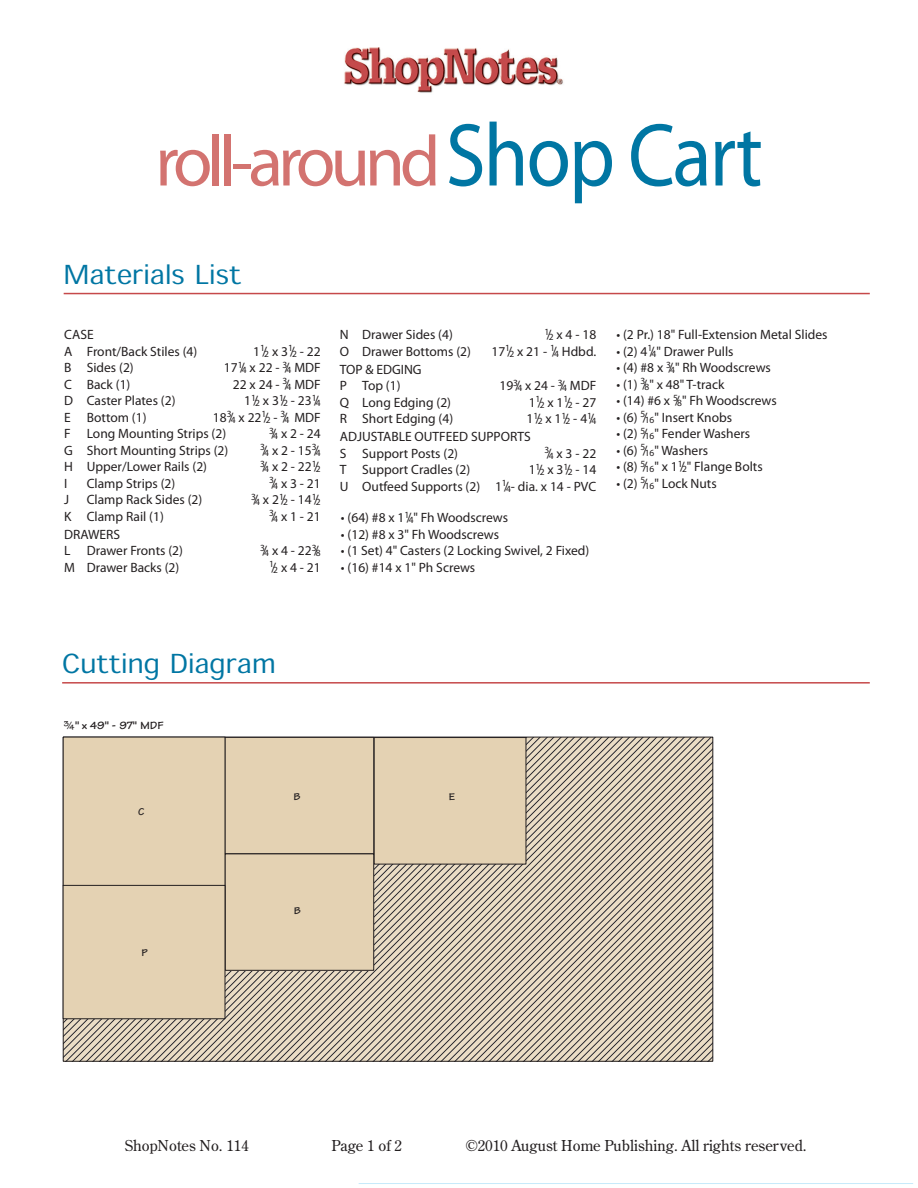
<style>
.page{position:relative;width:918px;height:1188px;background:#fff}
.page>*{position:absolute;margin:0;border:0;box-sizing:border-box;transform-origin:0 0}
.t1{font:72px "Myriad Pro";letter-spacing:-.07em;color:#d37370}
.t2{font:27px "Adobe Sans MM";color:#0076a3}
.SN_Folio{font:15px "Century Old Style Std";color:#231f20}
.t3{font:13.5px "Myriad Pro";color:#231f20}
.t4{font:700 11.25px "Tekton Expanded";color:#231f20}
.t5{font:700 10.5px "Tekton Expanded";color:#231f20}
.s1{font-size:90px;color:#0076a3}
.s2{font-family:"Tekton Expanded FE"}
</style>
<div class="page">
<hr style="left:359px;top:1183px;width:554px;height:1px;background:#c6eafa">
<hr style="left:64px;top:293px;width:806px;height:1px;background:#c6494a">
<svg style="left:65px;top:739px;width:646px;height:321px;fill:#ebddc5"></svg>
<div style="left:374px;top:738px;width:152px;height:126px;background:#e4d2b3"></div>
<div style="left:374px;top:737px;width:152px;height:127px;border:1px solid #231f20"></div>
<div style="left:63px;top:737px;width:162px;height:149px;background:#e4d2b3"></div>
<div style="left:63px;top:737px;width:163px;height:149px;border:1px solid #231f20"></div>
<div style="left:225px;top:737px;width:149px;height:117px;background:#e4d2b3"></div>
<div style="left:225px;top:737px;width:149px;height:117px;border:1px solid #231f20"></div>
<div style="left:225px;top:854px;width:149px;height:116px;background:#e4d2b3"></div>
<div style="left:225px;top:854px;width:149px;height:117px;border:1px solid #231f20"></div>
<div style="left:63px;top:885px;width:162px;height:134px;background:#e4d2b3"></div>
<div style="left:63px;top:885px;width:162px;height:134px;border:1px solid #231f20"></div>
<hr style="left:62px;top:682px;width:808px;height:2px;background:#c6494a">
<img style="left:344px;top:47px;width:220px;height:46px">
<p class="t1" style="left:155px;top:117px;width:609px">roll-around <span class="s1">Shop Cart</span></p>
<p class="t2" style="left:64px;top:262px;width:179px">Materials List</p>
<p class="t3" style="left:64px;top:326px;width:31px">CASE</p>
<p class="t3" style="left:64px;top:343px;width:135px">A Front/Back Stiles (4)</p>
<p class="t3" style="left:253px;top:343px;width:69px">1 <sup>1</sup>/<sub>2</sub> x 3 <sup>1</sup>/<sub>2</sub> - 2 2</p>
<p class="t3" style="left:64px;top:359px;width:71px">B Sides (2)</p>
<p class="t3" style="left:224px;top:359px;width:98px">17<sup>1</sup>/<sub>4</sub> x 22 - <sup>3</sup>/<sub>4</sub> MDF</p>
<p class="t3" style="left:64px;top:376px;width:68px">C Back (1)</p>
<p class="t3" style="left:233px;top:376px;width:89px">22 x 24 - <sup>3</sup>/<sub>4</sub> MDF</p>
<p class="t3" style="left:64px;top:392px;width:113px">D Caster Plates (2)</p>
<p class="t3" style="left:244px;top:392px;width:78px">1 <sup>1</sup>/<sub>2</sub> x 3 <sup>1</sup>/<sub>2</sub> - 2 3 <sup>1</sup>/<sub>4</sub></p>
<p class="t3" style="left:64px;top:409px;width:84px">E Bottom (1)</p>
<p class="t3" style="left:213px;top:409px;width:109px">18<sup>3</sup>/<sub>4</sub> x 22<sup>1</sup>/<sub>2</sub> - <sup>3</sup>/<sub>4</sub> MDF</p>
<p class="t3" style="left:64px;top:425px;width:163px">F Long Mounting Strips (2)</p>
<p class="t3" style="left:269px;top:425px;width:53px"><sup>3</sup>/<sub>4</sub> x 2 - 2 4</p>
<p class="t3" style="left:64px;top:442px;width:166px">G Short Mounting Strips (2)</p>
<p class="t3" style="left:260px;top:442px;width:62px"><sup>3</sup>/<sub>4</sub> x 2 - 1 5 <sup>3</sup>/<sub>4</sub></p>
<p class="t3" style="left:64px;top:458px;width:144px">H Upper/Lower Rails (2)</p>
<p class="t3" style="left:260px;top:458px;width:62px"><sup>3</sup>/<sub>4</sub> x 2 - 2 2 <sup>1</sup>/<sub>2</sub></p>
<p class="t3" style="left:64px;top:475px;width:5px">I</p>
<p class="t3" style="left:87px;top:475px;width:90px">Clamp Strips (2)</p>
<p class="t3" style="left:269px;top:475px;width:53px"><sup>3</sup>/<sub>4</sub> x 3 - 2 1</p>
<p class="t3" style="left:64px;top:491px;width:6px">J</p>
<p class="t3" style="left:87px;top:491px;width:117px">Clamp Rack Sides (2)</p>
<p class="t3" style="left:251px;top:491px;width:71px"><sup>3</sup>/<sub>4</sub> x 2 <sup>1</sup>/<sub>2</sub> - 1 4 <sup>1</sup>/<sub>2</sub></p>
<p class="t3" style="left:64px;top:508px;width:101px">K Clamp Rail (1)</p>
<p class="t3" style="left:269px;top:508px;width:53px"><sup>3</sup>/<sub>4</sub> x 1 - 2 1</p>
<p class="t3" style="left:64px;top:526px;width:57px">DRAWERS</p>
<p class="t3" style="left:64px;top:542px;width:120px">L Drawer Fronts (2)</p>
<p class="t3" style="left:260px;top:542px;width:62px"><sup>3</sup>/<sub>4</sub> x 4 - 2 2 <sup>3</sup>/<sub>8</sub></p>
<p class="t3" style="left:64px;top:559px;width:117px">M Drawer Backs (2)</p>
<p class="t3" style="left:269px;top:559px;width:53px"><sup>1</sup>/<sub>2</sub> x 4 - 2 1</p>
<p class="t3" style="left:340px;top:326px;width:115px">N Drawer Sides (4)</p>
<p class="t3" style="left:545px;top:326px;width:53px"><sup>1</sup>/<sub>2</sub> x 4 - 1 8</p>
<p class="t3" style="left:340px;top:343px;width:133px">O Drawer Bottoms (2)</p>
<p class="t3" style="left:491px;top:343px;width:106px">17<sup>1</sup>/<sub>2</sub> x 21 - <sup>1</sup>/<sub>4</sub> Hdbd.</p>
<p class="t3" style="left:340px;top:361px;width:83px">TOP &amp; EDGING</p>
<p class="t3" style="left:340px;top:377px;width:62px">P Top (1)</p>
<p class="t3" style="left:499px;top:377px;width:98px">19<sup>3</sup>/<sub>4</sub> x 24 - <sup>3</sup>/<sub>4</sub> MDF</p>
<p class="t3" style="left:340px;top:394px;width:113px">Q Long Edging (2)</p>
<p class="t3" style="left:529px;top:394px;width:69px">1 <sup>1</sup>/<sub>2</sub> x 1 <sup>1</sup>/<sub>2</sub> - 2 7</p>
<p class="t3" style="left:340px;top:410px;width:115px">R Short Edging (4)</p>
<p class="t3" style="left:527px;top:410px;width:71px">1 <sup>1</sup>/<sub>2</sub> x 1 <sup>1</sup>/<sub>2</sub> - 4 <sup>1</sup>/<sub>4</sub></p>
<p class="t3" style="left:340px;top:428px;width:192px">ADJUSTABLE OUTFEED SUPPORTS</p>
<p class="t3" style="left:340px;top:445px;width:120px">S Support Posts (2)</p>
<p class="t3" style="left:545px;top:445px;width:53px"><sup>3</sup>/<sub>4</sub> x 3 - 2 2</p>
<p class="t3" style="left:340px;top:461px;width:132px">T Support Cradles (2)</p>
<p class="t3" style="left:529px;top:461px;width:69px">1 <sup>1</sup>/<sub>2</sub> x 3 <sup>1</sup>/<sub>2</sub> - 1 4</p>
<p class="t3" style="left:340px;top:478px;width:258px">U Outfeed Supports (2) 1<sup>1</sup>/<sub>4</sub>- dia. x 14 - PVC</p>
<p class="t3" style="left:341px;top:509px;width:169px">• (64) #8 x 1<sup>1</sup>/<sub>4</sub>" Fh Woodscrews</p>
<p class="t3" style="left:341px;top:526px;width:160px">• (12) #8 x 3" Fh Woodscrews</p>
<p class="t3" style="left:341px;top:542px;width:250px">• (1 Set) 4" Casters (2 Locking Swivel, 2 Fixed)</p>
<p class="t3" style="left:341px;top:559px;width:136px">• (16) #14 x 1" Ph Screws</p>
<p class="t3" style="left:616px;top:326px;width:213px">• (2 Pr.) 18" Full-Extension Metal Slides</p>
<p class="t3" style="left:616px;top:343px;width:119px">• (2) 4<sup>1</sup>/<sub>4</sub>" Drawer Pulls</p>
<p class="t3" style="left:616px;top:359px;width:156px">• (4) #8 x <sup>3</sup>/<sub>4</sub>" Rh Woodscrews</p>
<p class="t3" style="left:616px;top:376px;width:110px">• (1) <sup>3</sup>/<sub>8</sub>" x 48" T-track</p>
<p class="t3" style="left:616px;top:392px;width:162px">• (14) #6 x <sup>5</sup>/<sub>8</sub>" Fh Woodscrews</p>
<p class="t3" style="left:616px;top:409px;width:117px">• (6) <sup>5</sup>/<sub>16</sub>" Insert Knobs</p>
<p class="t3" style="left:616px;top:425px;width:135px">• (2) <sup>5</sup>/<sub>16</sub>" Fender Washers</p>
<p class="t3" style="left:616px;top:442px;width:93px">• (6) <sup>5</sup>/<sub>16</sub>" Washers</p>
<p class="t3" style="left:616px;top:458px;width:148px">• (8) <sup>5</sup>/<sub>16</sub>" x 1<sup>1</sup>/<sub>2</sub>" Flange Bolts</p>
<p class="t3" style="left:616px;top:475px;width:102px">• (2) <sup>5</sup>/<sub>16</sub>" Lock Nuts</p>
<p class="t2" style="left:62px;top:651px;width:215px">Cutting Diagram</p>
<p class="t4" style="left:64px;top:719px;width:101px"><span class="s2">#/4</span>" x 49" - 97" MDF</p>
<p class="t5" style="left:138px;top:805px;width:8px">C</p>
<p class="t5" style="left:294px;top:790px;width:9px">B</p>
<p class="t5" style="left:449px;top:790px;width:8px">E</p>
<p class="t5" style="left:141px;top:946px;width:8px">P</p>
<p class="t5" style="left:294px;top:904px;width:9px">B</p>
<p class="SN_Folio" style="left:125px;top:1136px;width:126px">ShopNotes No. 114</p>
<p class="SN_Folio" style="left:331px;top:1136px;width:72px">Page 1 of 2</p>
<p class="SN_Folio" style="left:466px;top:1136px;width:342px">©2010 August Home Publishing. All rights reserved.</p>
</div>
